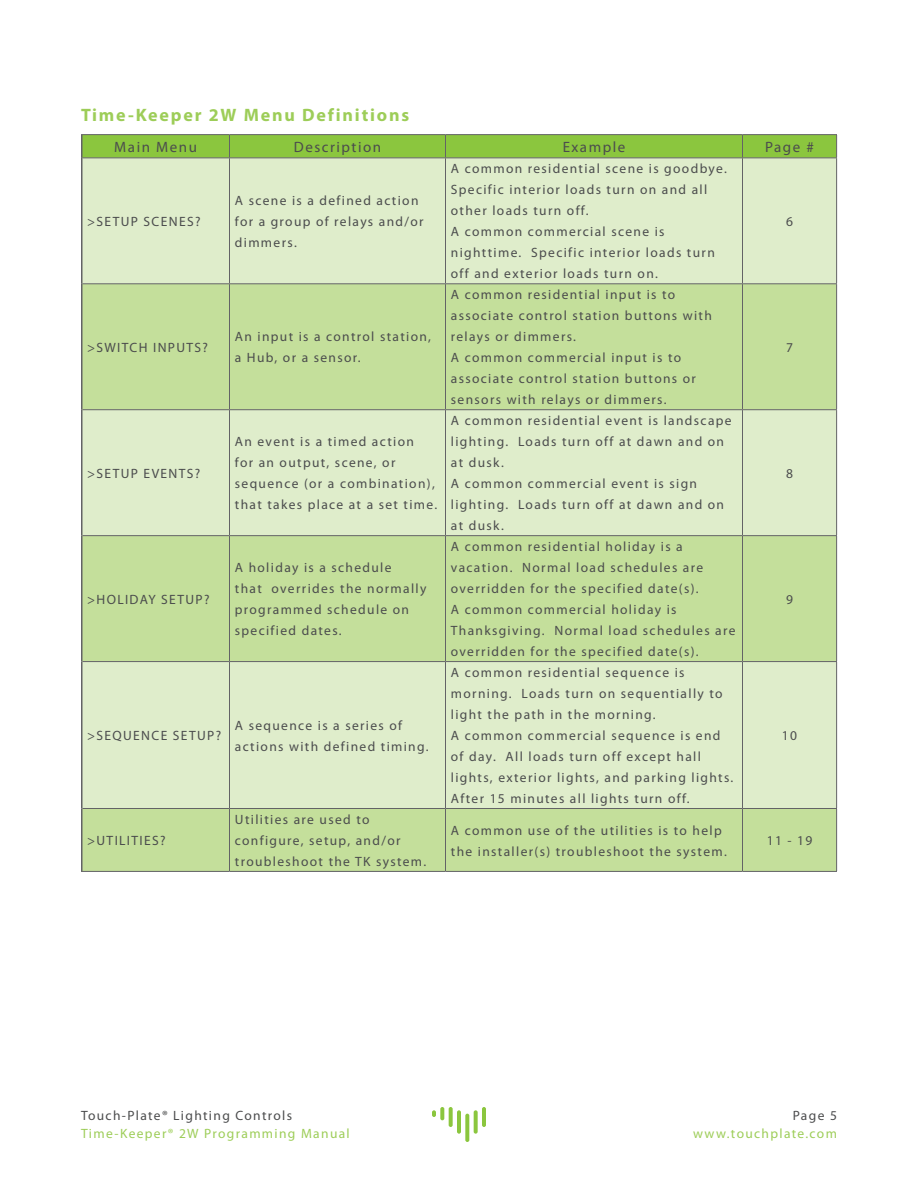
<style>
.page{position:relative;width:918px;height:1188px;background:#fff}
.page>*{position:absolute;margin:0;border:0;box-sizing:border-box;transform-origin:0 0}
.Green_Title_Text_TOC{font:700 18px "Myriad Pro";letter-spacing:.1em;color:#9dcd58}
.t1{font:15px "Myriad Pro";letter-spacing:.1em;color:#4b4c4d}
.t2{font:13.5px/21px "Myriad Pro";letter-spacing:.1em;color:#4b4c4d}
.t3{font:13.5px "Myriad Pro";letter-spacing:.1em;color:#9dcd58}
</style>
<div class="page">
<div style="left:82px;top:158px;width:754px;height:125px;background:#dfedcb"></div>
<svg style="left:82px;top:284px;width:754px;height:587px;background:#d0e5b1"></svg>
<hr style="left:81px;top:134px;width:149px;height:1px;background:#636366">
<hr style="left:230px;top:134px;width:216px;height:1px;background:#636366">
<hr style="left:446px;top:134px;width:296px;height:1px;background:#636366">
<hr style="left:742px;top:134px;width:95px;height:1px;background:#636366">
<hr style="left:229px;top:158px;width:1px;height:125px;background:#636366">
<hr style="left:445px;top:158px;width:1px;height:125px;background:#636366">
<hr style="left:742px;top:158px;width:1px;height:125px;background:#636366">
<hr style="left:836px;top:158px;width:1px;height:125px;background:#636366">
<hr style="left:82px;top:283px;width:148px;height:1px;background:#636366">
<hr style="left:230px;top:283px;width:216px;height:1px;background:#636366">
<hr style="left:229px;top:284px;width:1px;height:125px;background:#636366">
<hr style="left:446px;top:283px;width:296px;height:1px;background:#636366">
<hr style="left:445px;top:284px;width:1px;height:125px;background:#636366">
<hr style="left:742px;top:283px;width:95px;height:1px;background:#636366">
<hr style="left:742px;top:284px;width:1px;height:125px;background:#636366">
<hr style="left:836px;top:284px;width:1px;height:125px;background:#636366">
<hr style="left:82px;top:409px;width:148px;height:1px;background:#636366">
<hr style="left:230px;top:409px;width:216px;height:1px;background:#636366">
<hr style="left:229px;top:410px;width:1px;height:125px;background:#636366">
<hr style="left:446px;top:409px;width:296px;height:1px;background:#636366">
<hr style="left:445px;top:410px;width:1px;height:125px;background:#636366">
<hr style="left:742px;top:409px;width:95px;height:1px;background:#636366">
<hr style="left:742px;top:410px;width:1px;height:125px;background:#636366">
<hr style="left:836px;top:410px;width:1px;height:125px;background:#636366">
<hr style="left:82px;top:535px;width:148px;height:1px;background:#636366">
<hr style="left:230px;top:535px;width:216px;height:1px;background:#636366">
<hr style="left:229px;top:536px;width:1px;height:125px;background:#636366">
<hr style="left:446px;top:535px;width:296px;height:1px;background:#636366">
<hr style="left:445px;top:536px;width:1px;height:125px;background:#636366">
<hr style="left:742px;top:535px;width:95px;height:1px;background:#636366">
<hr style="left:742px;top:536px;width:1px;height:125px;background:#636366">
<hr style="left:836px;top:536px;width:1px;height:125px;background:#636366">
<hr style="left:82px;top:661px;width:148px;height:1px;background:#636366">
<hr style="left:230px;top:661px;width:216px;height:1px;background:#636366">
<hr style="left:229px;top:662px;width:1px;height:146px;background:#636366">
<hr style="left:446px;top:661px;width:296px;height:1px;background:#636366">
<hr style="left:445px;top:662px;width:1px;height:146px;background:#636366">
<hr style="left:742px;top:661px;width:95px;height:1px;background:#636366">
<hr style="left:742px;top:662px;width:1px;height:146px;background:#636366">
<hr style="left:836px;top:662px;width:1px;height:146px;background:#636366">
<hr style="left:82px;top:808px;width:148px;height:1px;background:#636366">
<hr style="left:230px;top:808px;width:216px;height:1px;background:#636366">
<hr style="left:229px;top:809px;width:1px;height:62px;background:#636366">
<hr style="left:446px;top:808px;width:296px;height:1px;background:#636366">
<hr style="left:445px;top:809px;width:1px;height:62px;background:#636366">
<hr style="left:742px;top:808px;width:95px;height:1px;background:#636366">
<hr style="left:742px;top:809px;width:1px;height:62px;background:#636366">
<hr style="left:836px;top:809px;width:1px;height:62px;background:#636366">
<hr style="left:81px;top:871px;width:149px;height:1px;background:#636366">
<hr style="left:230px;top:871px;width:216px;height:1px;background:#636366">
<hr style="left:446px;top:871px;width:296px;height:1px;background:#636366">
<hr style="left:742px;top:871px;width:95px;height:1px;background:#636366">
<svg style="left:81px;top:135px;width:756px;height:23px;background:#89c140"></svg>
<hr style="left:81px;top:158px;width:1px;height:126px;background:#636366">
<hr style="left:81px;top:284px;width:1px;height:126px;background:#636366">
<hr style="left:81px;top:410px;width:1px;height:126px;background:#636366">
<hr style="left:81px;top:536px;width:1px;height:126px;background:#636366">
<hr style="left:81px;top:662px;width:1px;height:146px;background:#636366">
<hr style="left:81px;top:808px;width:1px;height:63px;background:#636366">
<svg style="left:432px;top:1110px;width:4px;height:7px"></svg>
<svg style="left:440px;top:1107px;width:4px;height:13px"></svg>
<svg style="left:449px;top:1107px;width:4px;height:20px"></svg>
<hr style="left:457px;top:1110px;width:4px;height:24px;background:#8bc63e;border-radius:2px">
<svg style="left:465px;top:1114px;width:4px;height:28px"></svg>
<svg style="left:474px;top:1110px;width:4px;height:24px"></svg>
<hr style="left:482px;top:1107px;width:4px;height:20px;background:#8bc63e;border-radius:2px">
<p class="Green_Title_Text_TOC" style="left:81px;top:104px;width:330px">Time-Keeper 2W Menu Definitions</p>
<p class="t1" style="left:114px;top:138px;width:84px">Main Menu</p>
<p class="t1" style="left:294px;top:138px;width:89px">Description</p>
<p class="t1" style="left:563px;top:138px;width:64px">Example</p>
<p class="t1" style="left:765px;top:138px;width:50px">Page #</p>
<p class="t2" style="left:87px;top:211px;width:115px">&gt;SETUP SCENES?</p>
<p class="t2" style="left:235px;top:190px;width:190px">A scene is a defined action for a group of relays and/or dimmers.</p>
<p class="t2" style="left:87px;top:337px;width:122px">&gt;SWITCH INPUTS?</p>
<p class="t2" style="left:235px;top:326px;width:198px">An input is a control station, a Hub, or a sensor.</p>
<p class="t2" style="left:87px;top:463px;width:115px">&gt;SETUP EVENTS?</p>
<p class="t2" style="left:87px;top:588px;width:124px">&gt;HOLIDAY SETUP?</p>
<p class="t2" style="left:235px;top:431px;width:204px">An event is a timed action<br>for an output, scene, or sequence (or a combination), that takes place at a set time.</p>
<p class="t2" style="left:235px;top:557px;width:193px">A holiday is a schedule<br>that overrides the normally programmed schedule on specified dates.</p>
<p class="t2" style="left:87px;top:725px;width:136px">&gt;SEQUENCE SETUP?</p>
<p class="t2" style="left:235px;top:714px;width:195px">A sequence is a series of actions with defined timing.</p>
<p class="t2" style="left:451px;top:158px;width:278px">A common residential scene is goodbye.<br>Specific interior loads turn on and all other loads turn off.</p>
<p class="t2" style="left:451px;top:221px;width:265px">A common commercial scene is nighttime. Specific interior loads turn off and exterior loads turn on.</p>
<p class="t2" style="left:451px;top:284px;width:263px">A common residential input is to associate control station buttons with relays or dimmers.</p>
<p class="t2" style="left:451px;top:347px;width:247px">A common commercial input is to associate control station buttons or sensors with relays or dimmers.</p>
<p class="t2" style="left:451px;top:410px;width:282px">A common residential event is landscape lighting. Loads turn off at dawn and on at dusk.</p>
<p class="t2" style="left:451px;top:473px;width:275px">A common commercial event is sign lighting. Loads turn off at dawn and on at dusk.</p>
<p class="t2" style="left:451px;top:536px;width:254px">A common residential holiday is a vacation. Normal load schedules are overridden for the specified date(s).</p>
<p class="t2" style="left:451px;top:599px;width:286px">A common commercial holiday is<br>Thanksgiving. Normal load schedules are overridden for the specified date(s).</p>
<p class="t2" style="left:786px;top:211px;width:8px">6</p>
<p class="t2" style="left:786px;top:337px;width:8px">7</p>
<p class="t2" style="left:786px;top:463px;width:8px">8</p>
<p class="t2" style="left:786px;top:588px;width:8px">9</p>
<p class="t2" style="left:451px;top:662px;width:273px">A common residential sequence is morning. Loads turn on sequentially to light the path in the morning.</p>
<p class="t2" style="left:451px;top:725px;width:284px">A common commercial sequence is end of day. All loads turn off except hall lights, exterior lights, and parking lights.<br>After 15 minutes all lights turn off.</p>
<p class="t2" style="left:782px;top:725px;width:17px">10</p>
<p class="t2" style="left:87px;top:830px;width:80px">&gt;UTILITIES?</p>
<p class="t2" style="left:235px;top:809px;width:193px">Utilities are used to configure, setup, and/or troubleshoot the TK system.</p>
<p class="t2" style="left:451px;top:819px;width:277px">A common use of the utilities is to help the installer(s) troubleshoot the system.</p>
<p class="t2" style="left:767px;top:830px;width:47px">11 - 19</p>
<p class="t2" style="left:81px;top:1105px;width:213px">Touch-Plate® Lighting Controls</p>
<p class="t3" style="left:81px;top:1125px;width:270px">Time-Keeper® 2W Programming Manual</p>
<p class="t2" style="left:793px;top:1105px;width:46px">Page 5</p>
<p class="t3" style="left:693px;top:1125px;width:145px">www.touchplate.com</p>
</div>
